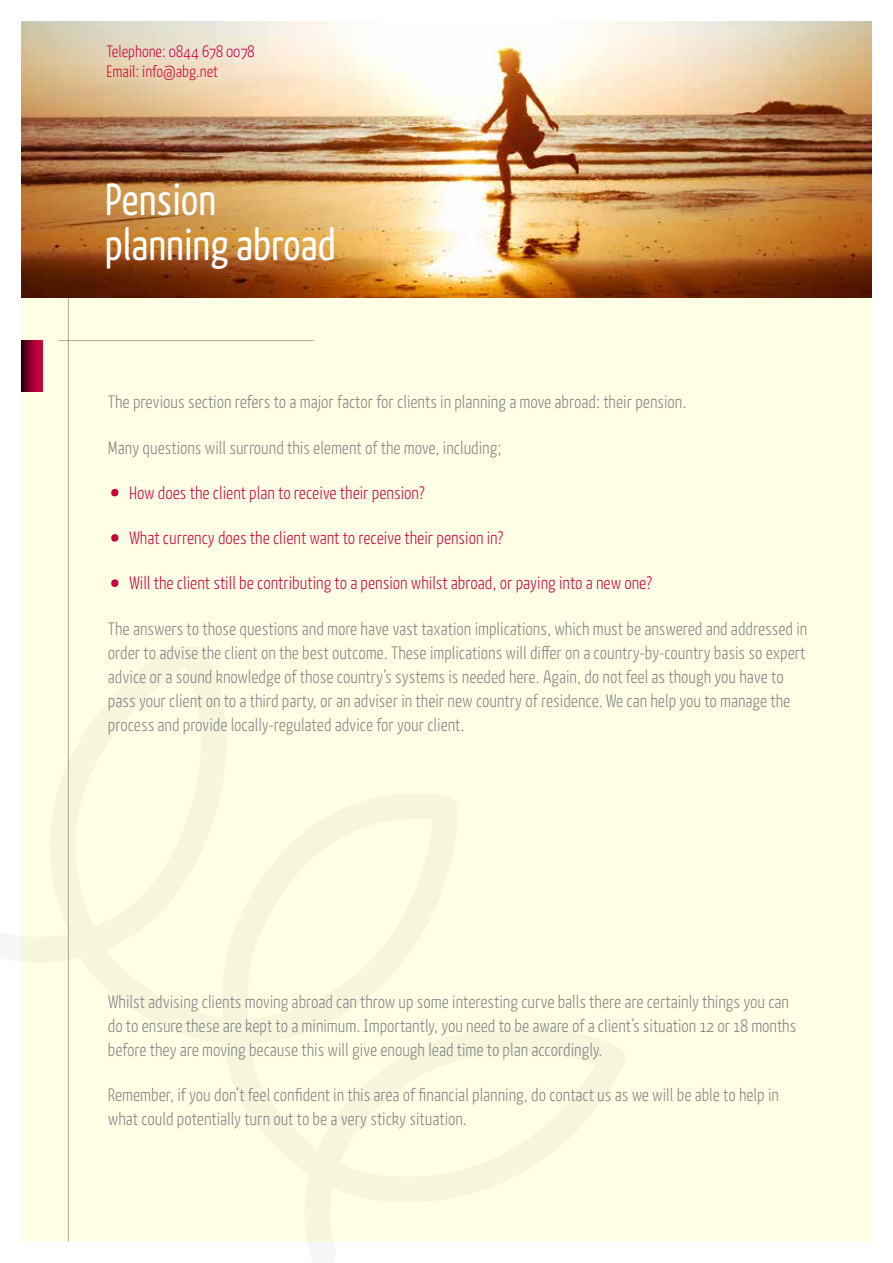
<style>
.page{position:relative;width:893px;height:1263px;background:#fff}
.page>*{position:absolute;margin:0;border:0;box-sizing:border-box;transform-origin:0 0}
.t1{font:45px/45px "Kava Pro";color:#fff}
.t2{font:300 18px/24px "Kava Pro";color:#818084}
.t3{font:300 18px "Kava Pro";color:#c9003e}
.t4{font:300 16.5px/19.8px "Kava Pro";color:#c9003e}
.s1{font-size:54px}
</style>
<div class="page">
<div style="left:21px;top:21px;width:851px;height:1221px;background:#ffffe5"></div>
<img style="left:21px;top:21px;width:851px;height:277px">
<hr style="left:68px;top:298px;width:1px;height:944px;background:#000">
<hr style="left:58px;top:340px;width:256px;height:1px;background:#000">
<svg style="left:21px;top:341px;width:22px;height:51px"></svg>
<p class="t4" style="left:107px;top:41px;width:149px">Telephone: 0844 678 0078<br>Email: info@abg.net</p>
<h1 class="t1" style="left:105px;top:175px;width:232px">Pension planning abroad</h1>
<p class="t2" style="left:108px;top:389px;width:580px">The previous section refers to a major factor for clients in planning a move abroad: their pension.</p>
<p class="t2" style="left:108px;top:435px;width:395px">Many questions will surround this element of the move, including;</p>
<p class="t3" style="left:108px;top:481px;width:318px"><span class="s1">•</span> How does the client plan to receive their pension?</p>
<p class="t3" style="left:108px;top:527px;width:397px"><span class="s1">•</span> What currency does the client want to receive their pension in?</p>
<p class="t3" style="left:108px;top:572px;width:546px"><span class="s1">•</span> Will the client still be contributing to a pension whilst abroad, or paying into a new one?</p>
<p class="t2" style="left:108px;top:616px;width:701px">The answers to those questions and more have vast taxation implications, which must be answered and addressed in order to advise the client on the best outcome. These implications will differ on a country-by-country basis so expert advice or a sound knowledge of those country’s systems is needed here. Again, do not feel as though you have to pass your client on to a third party, or an adviser in their new country of residence. We can help you to manage the process and provide locally-regulated advice for your client.</p>
<p class="t2" style="left:108px;top:989px;width:690px">Whilst advising clients moving abroad can throw up some interesting curve balls there are certainly things you can do to ensure these are kept to a minimum. Importantly, you need to be aware of a client’s situation 12 or 18 months before they are moving because this will give enough lead time to plan accordingly.</p>
<p class="t2" style="left:108px;top:1082px;width:673px">Remember, if you don’t feel confident in this area of financial planning, do contact us as we will be able to help in what could potentially turn out to be a very sticky situation.</p>
</div>
